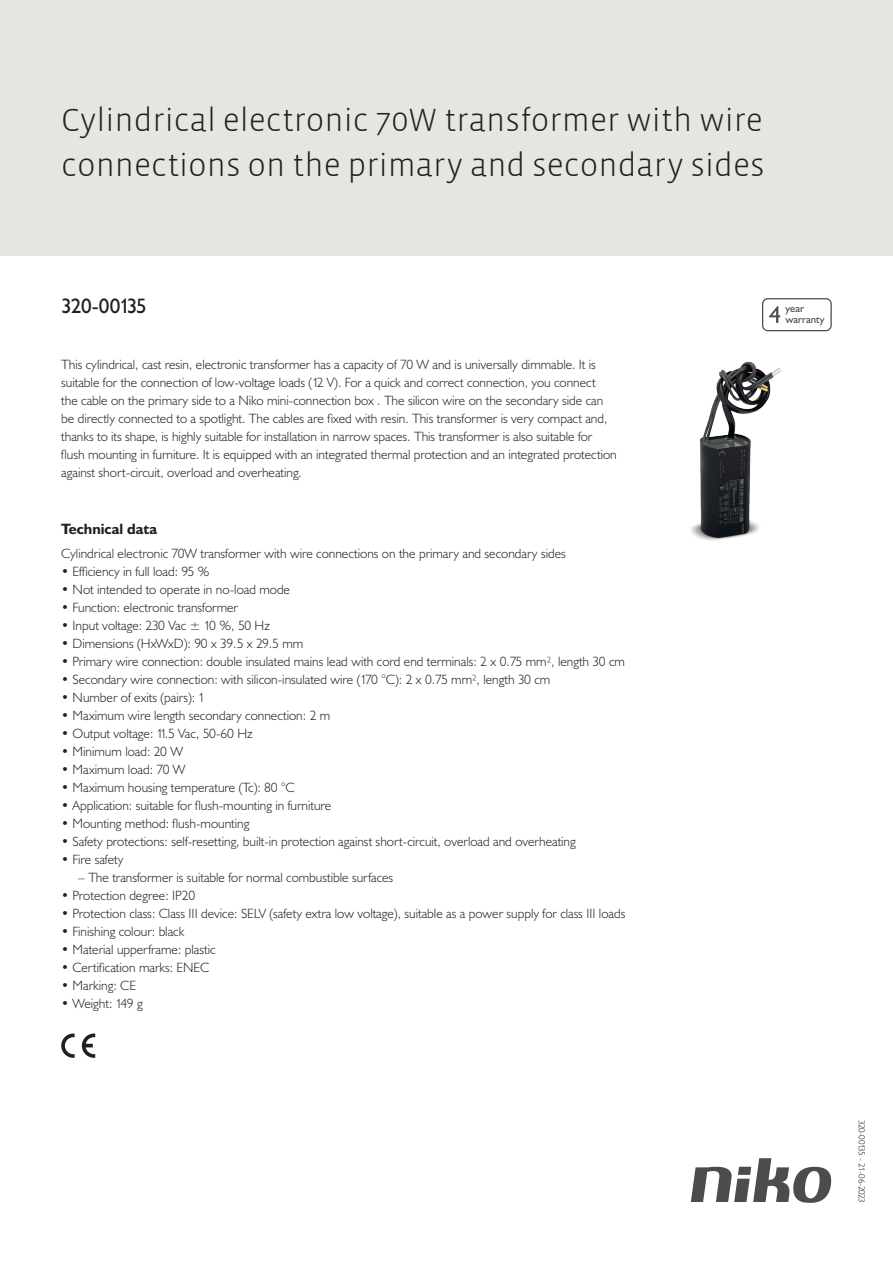
<style>
.page{position:relative;width:893px;height:1263px;background:#fff}
.page>*{position:absolute;margin:0;border:0;box-sizing:border-box;transform-origin:0 0}
.Title_datasheets{font:300 33px/45px "Vista Sans";color:#231f20}
.Article_number{font:21px "Humanist 521 BT";letter-spacing:-.045em;color:#231f20}
.Titles_parts{font:700 15px "Humanist 521 BT";color:#231f20}
.USP_Bullets{font:300 13.5px "Humanist 521 BT";color:#231f20}
.Platte_tekst_CAB{font:300 13.5px/18px "Humanist 521 BT";color:#231f20}
.USP_Bullets_level_2{font:300 13.5px "Humanist 521 BT";color:#231f20}
.t1{font:10.8px/10.8px "Humanist 521 BT";color:#4b4c4d}
.Revision{font:300 9px "Humanist 521 BT";letter-spacing:-.05em;color:#231f20}
</style>
<div class="page">
<svg style="left:691px;top:1158px;width:141px;height:45px"></svg>
<div style="left:0;top:0;width:893px;height:255px;background:#e6e6e0"></div>
<svg style="left:82px;top:1033px;width:13px;height:25px"></svg>
<svg style="left:61px;top:1033px;width:14px;height:25px"></svg>
<svg style="left:762px;top:298px;width:70px;height:33px"></svg>
<img style="left:691px;top:361px;width:91px;height:180px">
<p class="Title_datasheets" style="left:61px;top:98px;width:705px">Cylindrical electronic 70W transformer with wire connections on the primary and secondary sides</p>
<p class="Article_number" style="left:61px;top:293px;width:87px">320-00135</p>
<p class="Platte_tekst_CAB" style="left:61px;top:355px;width:557px">This cylindrical, cast resin, electronic transformer has a capacity of 70 W and is universally dimmable. It is suitable for the connection of low-voltage loads (12 V). For a quick and correct connection, you connect<br>the cable on the primary side to a Niko mini-connection box . The silicon wire on the secondary side can be directly connected to a spotlight. The cables are fixed with resin. This transformer is very compact and, thanks to its shape, is highly suitable for installation in narrow spaces. This transformer is also suitable for flush mounting in furniture. It is equipped with an integrated thermal protection and an integrated protection against short-circuit, overload and overheating.</p>
<p class="Titles_parts" style="left:61px;top:519px;width:98px">Technical data</p>
<p class="Platte_tekst_CAB" style="left:61px;top:544px;width:506px">Cylindrical electronic 70W transformer with wire connections on the primary and secondary sides</p>
<p class="USP_Bullets" style="left:61px;top:563px;width:150px">• Efficiency in full load: 95 %</p>
<p class="USP_Bullets" style="left:61px;top:581px;width:230px">• Not intended to operate in no-load mode</p>
<p class="USP_Bullets" style="left:61px;top:599px;width:178px">• Function: electronic transformer</p>
<p class="USP_Bullets" style="left:61px;top:617px;width:210px">• Input voltage: 230 Vac ± 10 %, 50 Hz</p>
<p class="USP_Bullets" style="left:61px;top:635px;width:244px">• Dimensions (HxWxD): 90 x 39.5 x 29.5 mm</p>
<p class="USP_Bullets" style="left:61px;top:653px;width:565px">• Primary wire connection: double insulated mains lead with cord end terminals: 2 x 0.75 mm², length 30 cm</p>
<p class="USP_Bullets" style="left:61px;top:671px;width:491px">• Secondary wire connection: with silicon-insulated wire (170 °C): 2 x 0.75 mm², length 30 cm</p>
<p class="USP_Bullets" style="left:61px;top:689px;width:146px">• Number of exits (pairs): 1</p>
<p class="USP_Bullets" style="left:61px;top:707px;width:271px">• Maximum wire length secondary connection: 2 m</p>
<p class="USP_Bullets" style="left:61px;top:725px;width:193px">• Output voltage: 11.5 Vac, 50-60 Hz</p>
<p class="USP_Bullets" style="left:61px;top:743px;width:123px">• Minimum load: 20 W</p>
<p class="USP_Bullets" style="left:61px;top:761px;width:126px">• Maximum load: 70 W</p>
<p class="USP_Bullets" style="left:61px;top:779px;width:235px">• Maximum housing temperature (Tc): 80 °C</p>
<p class="USP_Bullets" style="left:61px;top:797px;width:272px">• Application: suitable for flush-mounting in furniture</p>
<p class="USP_Bullets" style="left:61px;top:815px;width:190px">• Mounting method: flush-mounting</p>
<p class="USP_Bullets" style="left:61px;top:833px;width:516px">• Safety protections: self-resetting, built-in protection against short-circuit, overload and overheating</p>
<p class="USP_Bullets" style="left:61px;top:851px;width:64px">• Fire safety</p>
<p class="USP_Bullets_level_2" style="left:78px;top:869px;width:317px">– The transformer is suitable for normal combustible surfaces</p>
<p class="USP_Bullets" style="left:61px;top:887px;width:135px">• Protection degree: IP20</p>
<p class="USP_Bullets" style="left:61px;top:905px;width:566px">• Protection class: Class III device: SELV (safety extra low voltage), suitable as a power supply for class III loads</p>
<p class="USP_Bullets" style="left:61px;top:923px;width:125px">• Finishing colour: black</p>
<p class="USP_Bullets" style="left:61px;top:941px;width:156px">• Material upperframe: plastic</p>
<p class="USP_Bullets" style="left:61px;top:959px;width:150px">• Certification marks: ENEC</p>
<p class="USP_Bullets" style="left:61px;top:977px;width:76px">• Marking: CE</p>
<p class="USP_Bullets" style="left:61px;top:995px;width:83px">• Weight: 149 g</p>
<p class="t1" style="left:785px;top:303px;width:41px">year warranty</p>
<p class="Revision" style="left:868px;top:1120px;width:85px;rotate:90deg">320-00135 - 21-06-2023</p>
</div>
